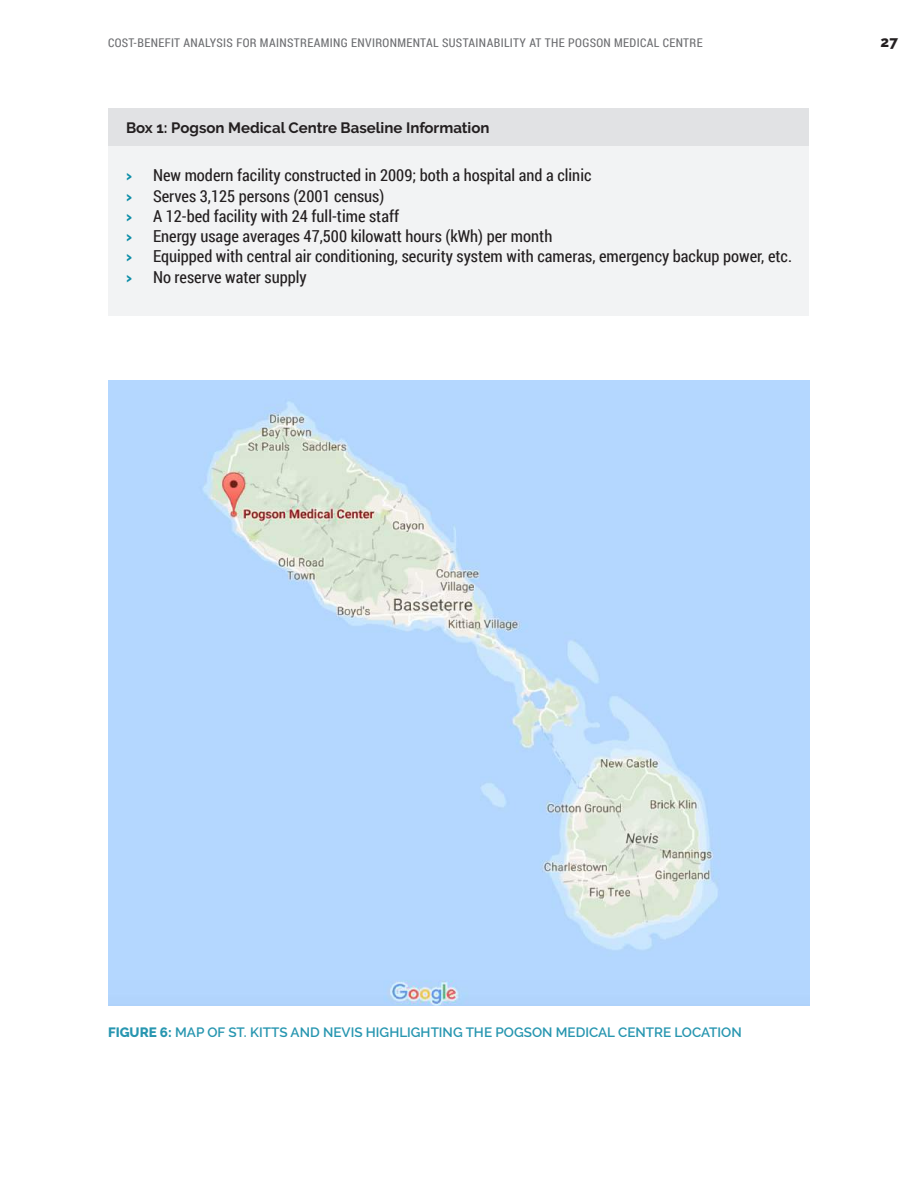
<style>
.page{position:relative;width:918px;height:1188px;background:#fff}
.page>*{position:absolute;margin:0;border:0;box-sizing:border-box;transform-origin:0 0}
.t1{font:16.5px "Roboto Condensed";color:#231f20}
.t2{font:800 16.5px "Raleway";color:#0c8ea8}
.t3{font:700 15px "Raleway";color:#231f20}
.t4{font:800 15px "Raleway";color:#231f20}
.t5{font:600 13.5px "Raleway";color:#2796b0}
.t6{font:12px "Roboto Condensed";letter-spacing:.03em;color:#6c6d70}
.s1{font-weight:800}
</style>
<div class="page">
<div style="left:109px;top:109px;width:700px;height:206px;background:#f2f3f4"></div>
<div style="left:109px;top:109px;width:700px;height:37px;background:#e1e2e4"></div>
<img style="left:108px;top:381px;width:702px;height:625px">
<p class="t6" style="left:108px;top:34px;width:596px">COST-BENEFIT ANALYSIS FOR MAINSTREAMING ENVIRONMENTAL SUSTAINABILITY AT THE POGSON MEDICAL CENTRE</p>
<p class="t4" style="left:881px;top:33px;width:19px">27</p>
<p class="t3" style="left:126px;top:119px;width:365px">Box 1: Pogson Medical Centre Baseline Information</p>
<p class="t2" style="left:126px;top:166px;width:7px">›</p>
<p class="t1" style="left:153px;top:164px;width:440px">New modern facility constructed in 2009; both a hospital and a clinic</p>
<p class="t2" style="left:126px;top:186px;width:7px">›</p>
<p class="t1" style="left:153px;top:184px;width:233px">Serves 3,125 persons (2001 census)</p>
<p class="t2" style="left:126px;top:207px;width:7px">›</p>
<p class="t1" style="left:153px;top:204px;width:248px">A 12-bed facility with 24 full-time staff</p>
<p class="t2" style="left:126px;top:227px;width:7px">›</p>
<p class="t1" style="left:153px;top:225px;width:401px">Energy usage averages 47,500 kilowatt hours (kWh) per month</p>
<p class="t2" style="left:126px;top:247px;width:7px">›</p>
<p class="t1" style="left:153px;top:245px;width:641px">Equipped with central air conditioning, security system with cameras, emergency backup power, etc.</p>
<p class="t2" style="left:126px;top:267px;width:7px">›</p>
<p class="t1" style="left:153px;top:265px;width:155px">No reserve water supply</p>
<p class="t5" style="left:108px;top:1025px;width:635px"><span class="s1">FIGURE 6:</span> MAP OF ST. KITTS AND NEVIS HIGHLIGHTING THE POGSON MEDICAL CENTRE LOCATION</p>
</div>
